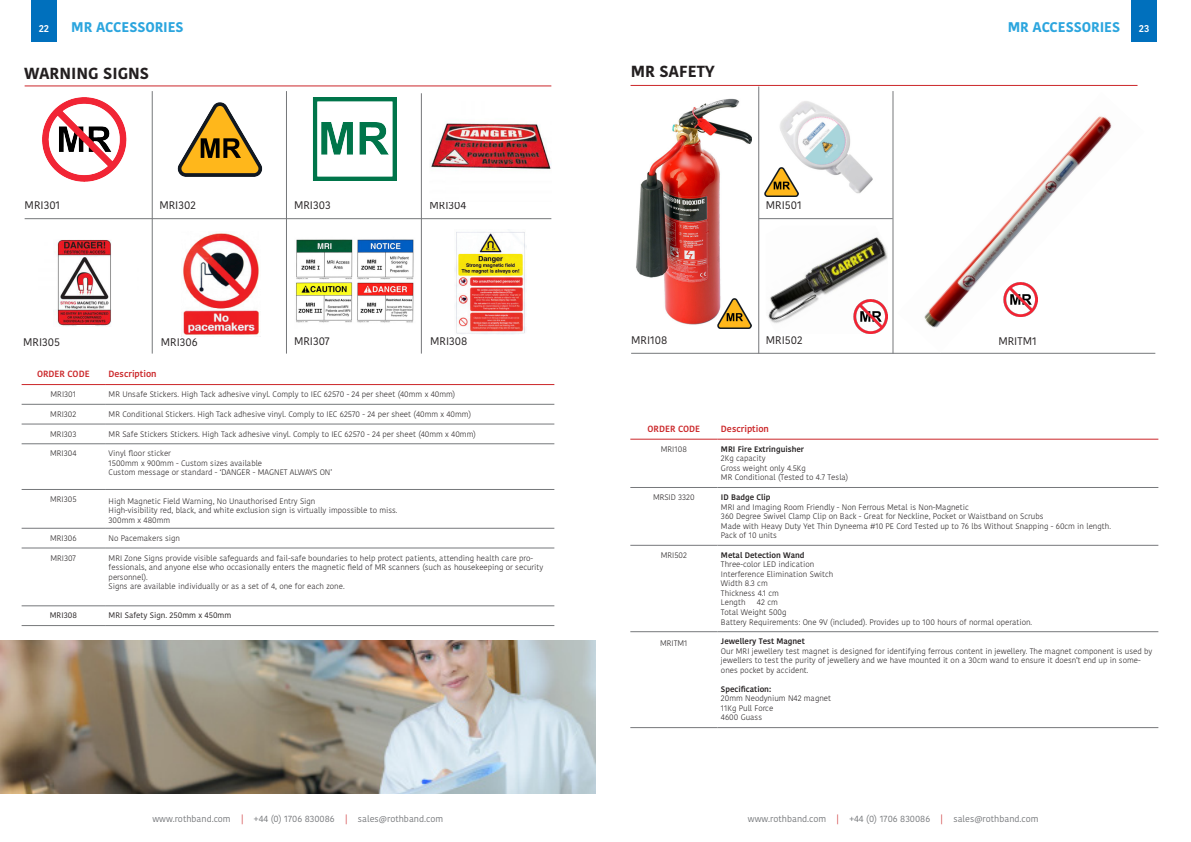
<style>
.page{position:relative;width:1191px;height:842px;background:#fff}
.page>*{position:absolute;margin:0;border:0;box-sizing:border-box;transform-origin:0 0}
.t1{font:700 16px "Kohinoor Devanagari";color:#231f20}
.t2{font:700 14px "Kohinoor Devanagari";letter-spacing:-.005em;color:#2ba5de}
.t3{font:11px "Kohinoor Devanagari";color:#231f20}
.t4{font:600 10px "Kohinoor Devanagari";color:#fff}
.t5{font:9px "Kohinoor Devanagari";color:#76787b}
.t6{font:600 9px "Kohinoor Devanagari";color:#cb2629}
.t7{font:300 8px/9.5px "Kohinoor Devanagari";color:#231f20}
.t8{font:600 8px "Kohinoor Devanagari";color:#231f20}
.t9{font:8px "Kohinoor Devanagari";color:#231f20}
.s1{color:#cb2629}
</style>
<div class="page">
<div style="left:31px;top:0;width:26px;height:41px;background:#0070bd"></div>
<hr style="left:152px;top:91px;width:1px;height:263px;background:#76787b">
<hr style="left:25px;top:218px;width:526px;height:1px;background:#76787b">
<hr style="left:286px;top:91px;width:1px;height:263px;background:#76787b">
<hr style="left:421px;top:93px;width:1px;height:261px;background:#76787b">
<hr style="left:22px;top:404px;width:83px;height:1px;background:#76787b">
<hr style="left:105px;top:404px;width:449px;height:1px;background:#76787b">
<hr style="left:22px;top:424px;width:83px;height:1px;background:#76787b">
<hr style="left:105px;top:424px;width:449px;height:1px;background:#76787b">
<hr style="left:22px;top:443px;width:83px;height:1px;background:#76787b">
<hr style="left:105px;top:443px;width:449px;height:1px;background:#76787b">
<hr style="left:22px;top:489px;width:83px;height:1px;background:#76787b">
<hr style="left:105px;top:489px;width:449px;height:1px;background:#76787b">
<hr style="left:22px;top:528px;width:83px;height:1px;background:#76787b">
<hr style="left:105px;top:528px;width:449px;height:1px;background:#76787b">
<hr style="left:22px;top:548px;width:83px;height:1px;background:#76787b">
<hr style="left:105px;top:548px;width:449px;height:1px;background:#76787b">
<hr style="left:22px;top:606px;width:83px;height:1px;background:#76787b">
<hr style="left:105px;top:606px;width:449px;height:1px;background:#76787b">
<hr style="left:22px;top:625px;width:83px;height:1px;background:#76787b">
<hr style="left:105px;top:625px;width:449px;height:1px;background:#76787b">
<hr style="left:22px;top:384px;width:83px;height:1px;background:#cb2629">
<hr style="left:105px;top:384px;width:449px;height:1px;background:#cb2629">
<img style="left:42px;top:97px;width:85px;height:84px">
<img style="left:313px;top:97px;width:84px;height:84px">
<img style="left:430px;top:123px;width:121px;height:47px">
<img style="left:53px;top:239px;width:58px;height:88px">
<img style="left:296px;top:239px;width:118px;height:84px">
<img style="left:456px;top:231px;width:69px;height:103px">
<img style="left:183px;top:233px;width:77px;height:102px">
<img style="left:177px;top:102px;width:85px;height:74px">
<hr style="left:25px;top:86px;width:526px;height:1px;background:#cb2629">
<img style="left:0;top:640px;width:595px;height:154px">
<div style="left:1131px;top:0;width:26px;height:41px;background:#0070bd"></div>
<hr style="left:758px;top:87px;width:1px;height:267px;background:#76787b">
<hr style="left:759px;top:218px;width:133px;height:1px;background:#76787b">
<hr style="left:631px;top:353px;width:524px;height:1px;background:#76787b">
<hr style="left:892px;top:91px;width:1px;height:263px;background:#76787b">
<hr style="left:630px;top:487px;width:87px;height:1px;background:#76787b">
<hr style="left:717px;top:487px;width:441px;height:1px;background:#76787b">
<hr style="left:630px;top:545px;width:87px;height:1px;background:#76787b">
<hr style="left:717px;top:545px;width:441px;height:1px;background:#76787b">
<hr style="left:630px;top:631px;width:87px;height:1px;background:#76787b">
<hr style="left:717px;top:631px;width:441px;height:1px;background:#76787b">
<hr style="left:630px;top:727px;width:87px;height:1px;background:#76787b">
<hr style="left:717px;top:727px;width:441px;height:1px;background:#76787b">
<hr style="left:630px;top:439px;width:87px;height:1px;background:#cb2629">
<hr style="left:717px;top:439px;width:441px;height:1px;background:#cb2629">
<img style="left:636px;top:98px;width:115px;height:227px">
<img style="left:780px;top:101px;width:93px;height:95px">
<img style="left:768px;top:237px;width:119px;height:97px">
<img style="left:924px;top:116px;width:188px;height:212px">
<img style="left:764px;top:167px;width:34px;height:30px">
<img style="left:1003px;top:283px;width:35px;height:33px">
<hr style="left:630px;top:85px;width:507px;height:1px;background:#cb2629">
<img style="left:853px;top:300px;width:34px;height:33px">
<img style="left:717px;top:299px;width:34px;height:29px">
<img style="left:798px;top:116px;width:25px;height:22px">
<p class="t4" style="left:39px;top:23px;width:12px">22</p>
<p class="t2" style="left:71px;top:15px;width:114px">MR ACCESSORIES</p>
<p class="t2" style="left:1007px;top:15px;width:114px">MR ACCESSORIES</p>
<p class="t4" style="left:1139px;top:23px;width:12px">23</p>
<p class="t1" style="left:24px;top:59px;width:126px">WARNING SIGNS</p>
<p class="t1" style="left:631px;top:58px;width:86px">MR SAFETY</p>
<p class="t3" style="left:25px;top:199px;width:37px">MRI301</p>
<p class="t3" style="left:429px;top:199px;width:38px">MRI304</p>
<p class="t3" style="left:159px;top:199px;width:38px">MRI302</p>
<p class="t3" style="left:294px;top:199px;width:38px">MRI303</p>
<p class="t3" style="left:766px;top:199px;width:37px">MRI501</p>
<p class="t3" style="left:23px;top:336px;width:38px">MRI305</p>
<p class="t3" style="left:430px;top:334px;width:39px">MRI308</p>
<p class="t3" style="left:294px;top:335px;width:37px">MRI307</p>
<p class="t3" style="left:161px;top:336px;width:38px">MRI306</p>
<p class="t3" style="left:631px;top:333px;width:38px">MRI108</p>
<p class="t3" style="left:766px;top:333px;width:38px">MRI502</p>
<p class="t3" style="left:998px;top:335px;width:40px">MRITM1</p>
<p class="t6" style="left:37px;top:369px;width:54px">ORDER CODE</p>
<p class="t6" style="left:109px;top:369px;width:50px">Description</p>
<p class="t7" style="left:51px;top:390px;width:27px">MRI301</p>
<p class="t7" style="left:109px;top:390px;width:348px">MR Unsafe Stickers. High Tack adhesive vinyl. Comply to IEC 62570 - 24 per sheet (40mm x 40mm)</p>
<p class="t7" style="left:50px;top:409px;width:28px">MRI302</p>
<p class="t7" style="left:109px;top:409px;width:364px">MR Conditional Stickers. High Tack adhesive vinyl. Comply to IEC 62570 - 24 per sheet (40mm x 40mm)</p>
<p class="t7" style="left:50px;top:429px;width:28px">MRI303</p>
<p class="t7" style="left:109px;top:429px;width:369px">MR Safe Stickers Stickers. High Tack adhesive vinyl. Comply to IEC 62570 - 24 per sheet (40mm x 40mm)</p>
<p class="t7" style="left:50px;top:449px;width:28px">MRI304</p>
<p class="t7" style="left:109px;top:449px;width:64px">Vinyl floor sticker</p>
<p class="t7" style="left:109px;top:458px;width:155px">1500mm x 900mm - Custom sizes available</p>
<p class="t7" style="left:109px;top:468px;width:225px">Custom message or standard - ‘DANGER - MAGNET ALWAYS ON’</p>
<p class="t7" style="left:50px;top:494px;width:28px">MRI305</p>
<p class="t7" style="left:109px;top:496px;width:208px">High Magnetic Field Warning, No Unauthorised Entry Sign</p>
<p class="t7" style="left:109px;top:505px;width:290px">High-visibility red, black, and white exclusion sign is virtually impossible to miss.</p>
<p class="t7" style="left:109px;top:515px;width:63px">300mm x 480mm</p>
<p class="t7" style="left:50px;top:533px;width:28px">MRI306</p>
<p class="t7" style="left:109px;top:533px;width:73px">No Pacemakers sign</p>
<p class="t7" style="left:51px;top:553px;width:27px">MRI307</p>
<p class="t7" style="left:109px;top:553px;width:436px">MRI Zone Signs provide visible safeguards and fail-safe boundaries to help protect patients, attending health care pro&shy;fessionals, and anyone else who occasionally enters the magnetic field of MR scanners (such as housekeeping or security personnel).</p>
<p class="t7" style="left:109px;top:582px;width:237px">Signs are available individually or as a set of 4, one for each zone.</p>
<p class="t9" style="left:50px;top:611px;width:29px">MRI308</p>
<p class="t9" style="left:109px;top:611px;width:124px">MRI Safety Sign. 250mm x 450mm</p>
<p class="t6" style="left:647px;top:424px;width:54px">ORDER CODE</p>
<p class="t6" style="left:721px;top:424px;width:50px">Description</p>
<p class="t7" style="left:661px;top:444px;width:28px">MRI108</p>
<p class="t8" style="left:721px;top:444px;width:85px">MRI Fire Extringuisher</p>
<p class="t7" style="left:721px;top:454px;width:46px">2Kg capacity</p>
<p class="t7" style="left:721px;top:463px;width:86px">Gross weight only 4.5Kg</p>
<p class="t7" style="left:721px;top:473px;width:129px">MR Conditional (Tested to 4.7 Tesla)</p>
<p class="t7" style="left:653px;top:492px;width:43px">MRSID 3320</p>
<p class="t8" style="left:721px;top:493px;width:51px">ID Badge Clip</p>
<p class="t7" style="left:721px;top:502px;width:249px">MRI and Imaging Room Friendly - Non Ferrous Metal is Non-Magnetic</p>
<p class="t7" style="left:721px;top:512px;width:324px">360 Degree Swivel Clamp Clip on Back - Great for Neckline, Pocket or Waistband on Scrubs</p>
<p class="t7" style="left:721px;top:521px;width:391px">Made with Heavy Duty Yet Thin Dyneema #10 PE Cord Tested up to 76 lbs Without Snapping - 60cm in length.</p>
<p class="t7" style="left:721px;top:531px;width:58px">Pack of 10 units</p>
<p class="t7" style="left:661px;top:550px;width:28px">MRI502</p>
<p class="t8" style="left:721px;top:550px;width:85px">Metal Detection Wand</p>
<p class="t7" style="left:721px;top:560px;width:95px">Three-color LED indication</p>
<p class="t7" style="left:721px;top:569px;width:114px">Interference Elimination Switch</p>
<p class="t7" style="left:721px;top:579px;width:48px">Width 8.3 cm</p>
<p class="t7" style="left:721px;top:588px;width:59px">Thickness 4.1 cm</p>
<p class="t7" style="left:721px;top:598px;width:26px">Length</p>
<p class="t7" style="left:757px;top:598px;width:22px">42 cm</p>
<p class="t7" style="left:721px;top:607px;width:67px">Total Weight 500g</p>
<p class="t7" style="left:721px;top:617px;width:313px">Battery Requirements: One 9V (included). Provides up to 100 hours of normal operation.</p>
<p class="t7" style="left:660px;top:638px;width:29px">MRITM1</p>
<p class="t8" style="left:721px;top:637px;width:85px">Jewellery Test Magnet</p>
<p class="t7" style="left:721px;top:646px;width:433px">Our MRI jewellery test magnet is designed for identifying ferrous content in jewellery. The magnet component is used by jewellers to test the purity of jewellery and we have mounted it on a 30cm wand to ensure it doesn’t end up in some&shy;ones pocket by accident.</p>
<p class="t8" style="left:721px;top:684px;width:52px">Specification:</p>
<p class="t7" style="left:721px;top:694px;width:112px">20mm Neodynium N42 magnet</p>
<p class="t7" style="left:721px;top:703px;width:54px">11Kg Pull Force</p>
<p class="t7" style="left:721px;top:713px;width:43px">4600 Guass</p>
<p class="t5" style="left:152px;top:813px;width:292px">www.rothband.com <span class="s1">|</span> +44 (0) 1706 830086 <span class="s1">|</span> sales@rothband.com</p>
<p class="t5" style="left:748px;top:813px;width:292px">www.rothband.com <span class="s1">|</span> +44 (0) 1706 830086 <span class="s1">|</span> sales@rothband.com</p>
</div>
